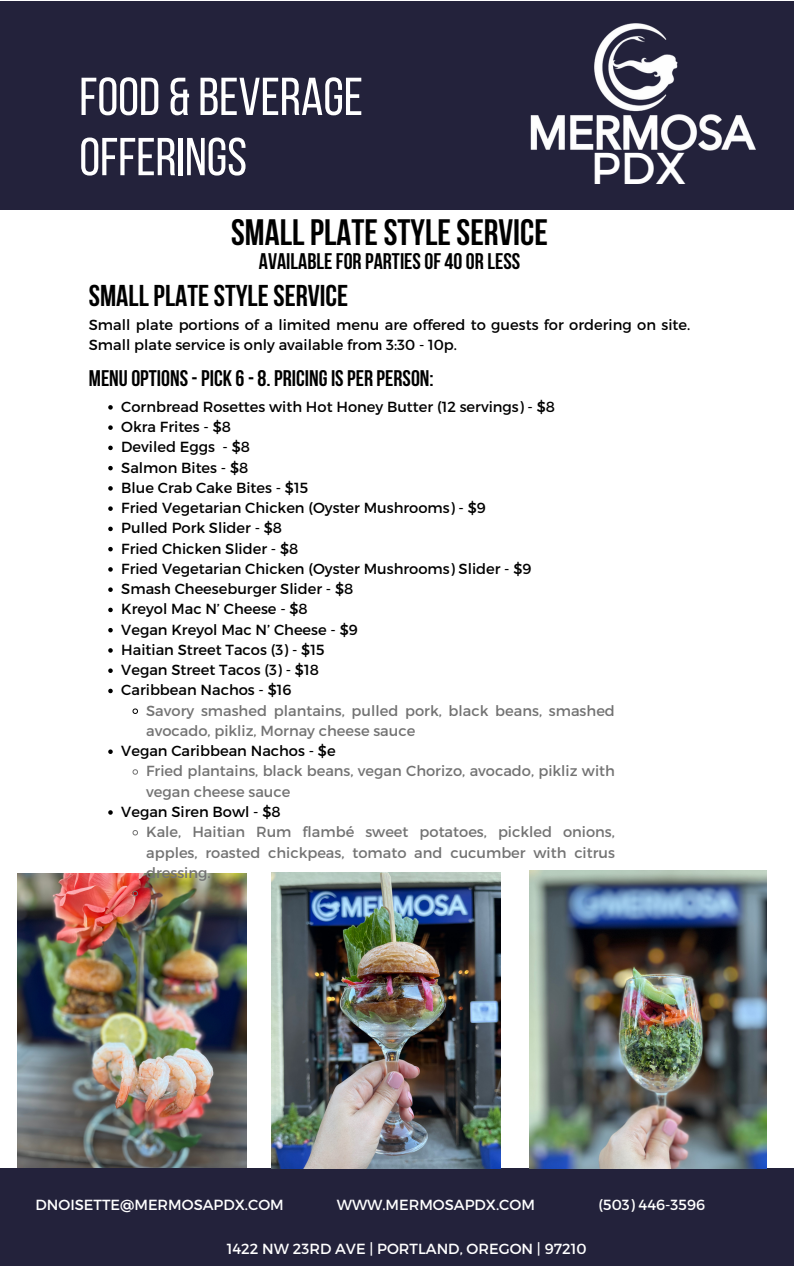
<style>
.page{position:relative;width:794px;height:1266px;background:#fff}
.page>*{position:absolute;margin:0;border:0;box-sizing:border-box;transform-origin:0 0}
.t1{font:53.25px "Bebas Neue";color:#fff}
.t2{font:44.47px "Montserrat";color:#fff}
.t3{font:700 36.6px "Bebas Neue";color:#000}
.t4{font:700 30px "Bebas Neue";color:#000}
.t5{font:700 22.5px "Bebas Neue";color:#000}
.t6{font:14.62px/20.2px "Montserrat";color:#000}
.t7{font:14.62px/20.2px "Montserrat";color:#737373}
.t8{font:14.62px "Montserrat";color:#fff}
</style>
<div class="page">
<div style="left:0;top:1px;width:793px;height:208px;background:#23223b"></div>
<img style="left:530px;top:23px;width:226px;height:128px">
<img style="left:17px;top:873px;width:229px;height:295px">
<div style="left:0;top:1168px;width:793px;height:98px;background:#23223b"></div>
<img style="left:272px;top:872px;width:228px;height:296px">
<img style="left:529px;top:870px;width:237px;height:299px">
<svg style="left:108px;top:405px;width:5px;height:5px"></svg>
<svg style="left:108px;top:425px;width:5px;height:5px"></svg>
<svg style="left:108px;top:446px;width:5px;height:4px"></svg>
<svg style="left:108px;top:466px;width:5px;height:4px"></svg>
<svg style="left:108px;top:486px;width:5px;height:5px"></svg>
<svg style="left:108px;top:506px;width:5px;height:5px"></svg>
<svg style="left:108px;top:527px;width:5px;height:4px"></svg>
<svg style="left:108px;top:547px;width:5px;height:4px"></svg>
<svg style="left:108px;top:567px;width:5px;height:5px"></svg>
<svg style="left:108px;top:587px;width:5px;height:5px"></svg>
<svg style="left:108px;top:608px;width:5px;height:4px"></svg>
<svg style="left:108px;top:628px;width:5px;height:4px"></svg>
<svg style="left:108px;top:648px;width:5px;height:5px"></svg>
<svg style="left:108px;top:668px;width:5px;height:5px"></svg>
<svg style="left:108px;top:689px;width:5px;height:4px"></svg>
<svg style="left:132px;top:708px;width:6px;height:6px"></svg>
<svg style="left:108px;top:749px;width:5px;height:5px"></svg>
<svg style="left:132px;top:769px;width:6px;height:6px"></svg>
<svg style="left:108px;top:810px;width:5px;height:5px"></svg>
<svg style="left:132px;top:830px;width:6px;height:5px"></svg>
<svg style="left:132px;top:890px;width:6px;height:6px"></svg>
<p class="t1" style="left:79px;top:75px;width:285px">FOOD &amp; BEVERAGE</p>
<p class="t1" style="left:79px;top:135px;width:169px">OFFERINGS</p>
<p class="t2" style="left:590px;top:140px;width:97px">PDX</p>
<p class="t3" style="left:231px;top:217px;width:318px">SMALLPLATESTYLESERVICE</p>
<p class="t4" style="left:89px;top:283px;width:261px">SMALLPLATESTYLESERVICE</p>
<p class="t6" style="left:89px;top:314px;width:602px">Small plate portions of a limited menu are offered to guests for ordering on site.<br>Small plate service is only available from 3:30 - 10p.</p>
<p class="t5" style="left:89px;top:369px;width:346px">MENUOPTIONS-PICK 6-8. PRICING ISPER PERSON:</p>
<p class="t5" style="left:259px;top:252px;width:263px">AVAILABLEFOR PARTIES OF40OR LESS</p>
<p class="t6" style="left:121px;top:396px;width:435px">Cornbread Rosettes with Hot Honey Butter (12 servings) - $8</p>
<p class="t6" style="left:121px;top:416px;width:111px">Okra Frites - $8</p>
<p class="t6" style="left:121px;top:436px;width:130px">Deviled Eggs - $8</p>
<p class="t6" style="left:121px;top:456px;width:128px">Salmon Bites - $8</p>
<p class="t6" style="left:121px;top:477px;width:188px">Blue Crab Cake Bites - $15</p>
<p class="t6" style="left:121px;top:497px;width:366px">Fried Vegetarian Chicken (Oyster Mushrooms) - $9</p>
<p class="t6" style="left:121px;top:517px;width:162px">Pulled Pork Slider - $8</p>
<p class="t6" style="left:121px;top:537px;width:178px">Fried Chicken Slider - $8</p>
<p class="t6" style="left:121px;top:558px;width:411px">Fried Vegetarian Chicken (Oyster Mushrooms) Slider - $9</p>
<p class="t6" style="left:121px;top:578px;width:233px">Smash Cheeseburger Slider - $8</p>
<p class="t6" style="left:121px;top:598px;width:188px">Kreyol Mac N’ Cheese - $8</p>
<p class="t6" style="left:121px;top:618px;width:238px">Vegan Kreyol Mac N’ Cheese - $9</p>
<p class="t6" style="left:121px;top:639px;width:204px">Haitian Street Tacos (3) - $15</p>
<p class="t6" style="left:121px;top:659px;width:199px">Vegan Street Tacos (3) - $18</p>
<p class="t6" style="left:121px;top:679px;width:172px">Caribbean Nachos - $16</p>
<p class="t7" style="left:146px;top:699px;width:470px">Savory smashed plantains, pulled pork, black beans, smashed avocado, pikliz, Mornay cheese sauce</p>
<p class="t6" style="left:121px;top:740px;width:216px">Vegan Caribbean Nachos - $e</p>
<p class="t7" style="left:146px;top:760px;width:470px">Fried plantains, black beans, vegan Chorizo, avocado, pikliz with vegan cheese sauce</p>
<p class="t6" style="left:121px;top:801px;width:161px">Vegan Siren Bowl - $8</p>
<p class="t7" style="left:146px;top:821px;width:470px;text-align:justify">Kale, Haitian Rum flambé sweet potatoes, pickled onions, apples, roasted chickpeas, tomato and cucumber with citrus dressing.</p>
<p class="t8" style="left:589px;top:1186px;width:108px">(503) 446-3596</p>
<p class="t8" style="left:45px;top:1186px;width:224px">EVENTS@MERMOSAPDX.COM</p>
<p class="t8" style="left:327px;top:1186px;width:199px">WWW.MERMOSAPDX.COM</p>
<p class="t8" style="left:218px;top:1230px;width:361px">1422 NW 23RD AVE | PORTLAND, OREGON | 97210</p>
<p class="t8" style="left:598px;top:1195px;width:108px">(503) 446-3596</p>
<p class="t8" style="left:36px;top:1195px;width:250px">DNOISETTE@MERMOSAPDX.COM</p>
<p class="t8" style="left:336px;top:1195px;width:199px">WWW.MERMOSAPDX.COM</p>
<p class="t8" style="left:227px;top:1239px;width:361px">1422 NW 23RD AVE | PORTLAND, OREGON | 97210</p>
</div>
